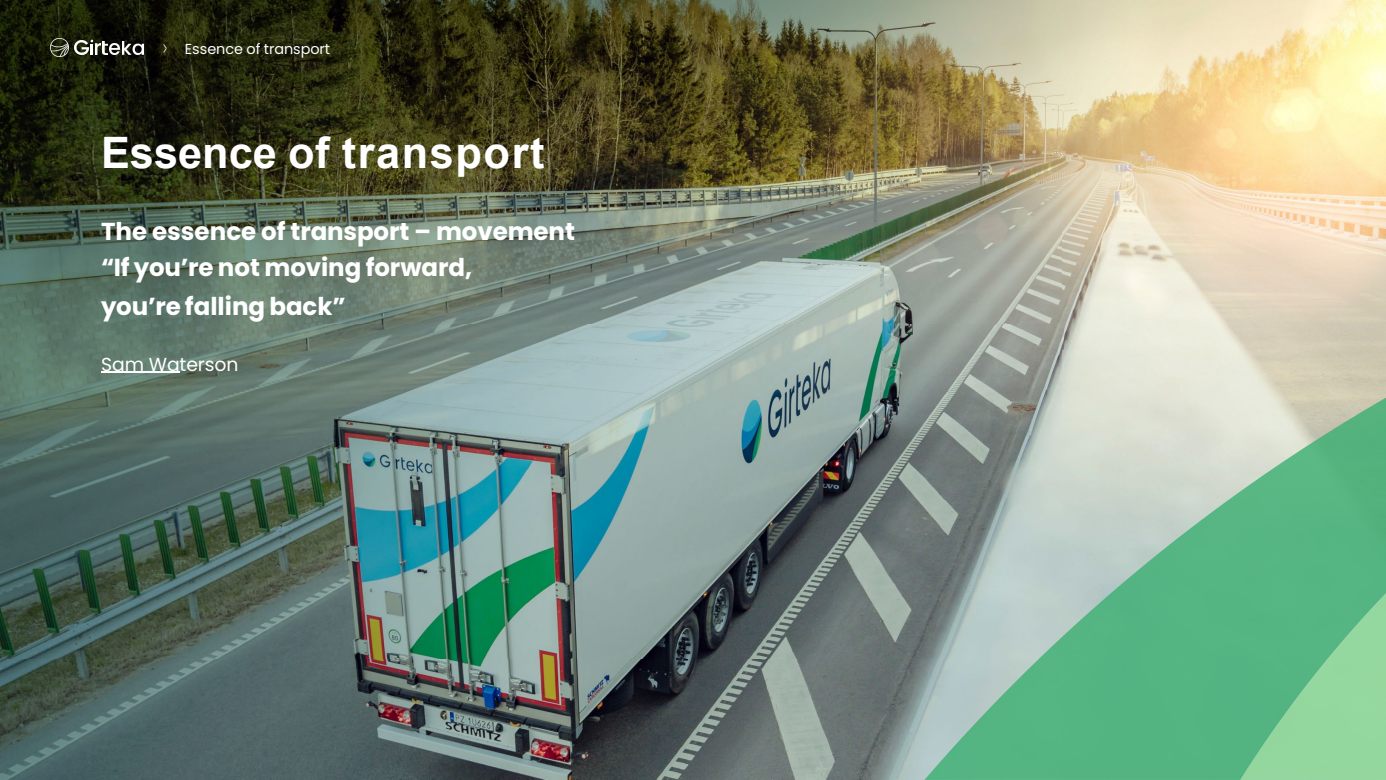
<style>
.page{position:relative;width:1386px;height:780px;background:#fff}
.page>*{position:absolute;margin:0;border:0;box-sizing:border-box;transform-origin:0 0}
.t1{font:700 43.31px "Arial";letter-spacing:.035em;color:#fff}
.t2{font:700 24.5px/36.1px "Poppins";letter-spacing:-.005em;color:#fff}
.t3{font:18.81px "Poppins";letter-spacing:-.005em;color:#fff}
.t4{font:14.44px "Poppins";letter-spacing:-.005em;color:#fff}
</style>
<div class="page">
<img style="left:0;top:0;width:1385px;height:779px">
<hr style="left:101px;top:371px;width:79px;height:2px;background:#fff">
<svg style="left:924px;top:397px;width:461px;height:382px;background:#87ba9f"></svg>
<svg style="left:1240px;top:593px;width:145px;height:186px;background:#76c691"></svg>
<svg style="left:163px;top:44px;width:4px;height:9px"></svg>
<svg style="left:90px;top:39px;width:11px;height:16px"></svg>
<img style="left:103px;top:41px;width:5px;height:14px">
<svg style="left:109px;top:44px;width:11px;height:11px"></svg>
<img style="left:122px;top:41px;width:22px;height:14px">
<img style="left:74px;top:41px;width:14px;height:14px">
<img style="left:51px;top:39px;width:18px;height:18px">
<p class="t4" style="left:185px;top:40px;width:147px">Essence of transport</p>
<h2 class="t1" style="left:101px;top:123px;width:445px">Essence of transport</h2>
<p class="t2" style="left:101px;top:213px;width:475px">The essence of transport – movement “If you’re not moving forward,</p>
<p class="t2" style="left:101px;top:288px;width:246px">you’re falling back”</p>
<p class="t3" style="left:101px;top:353px;width:139px">Sam Waterson</p>
</div>
